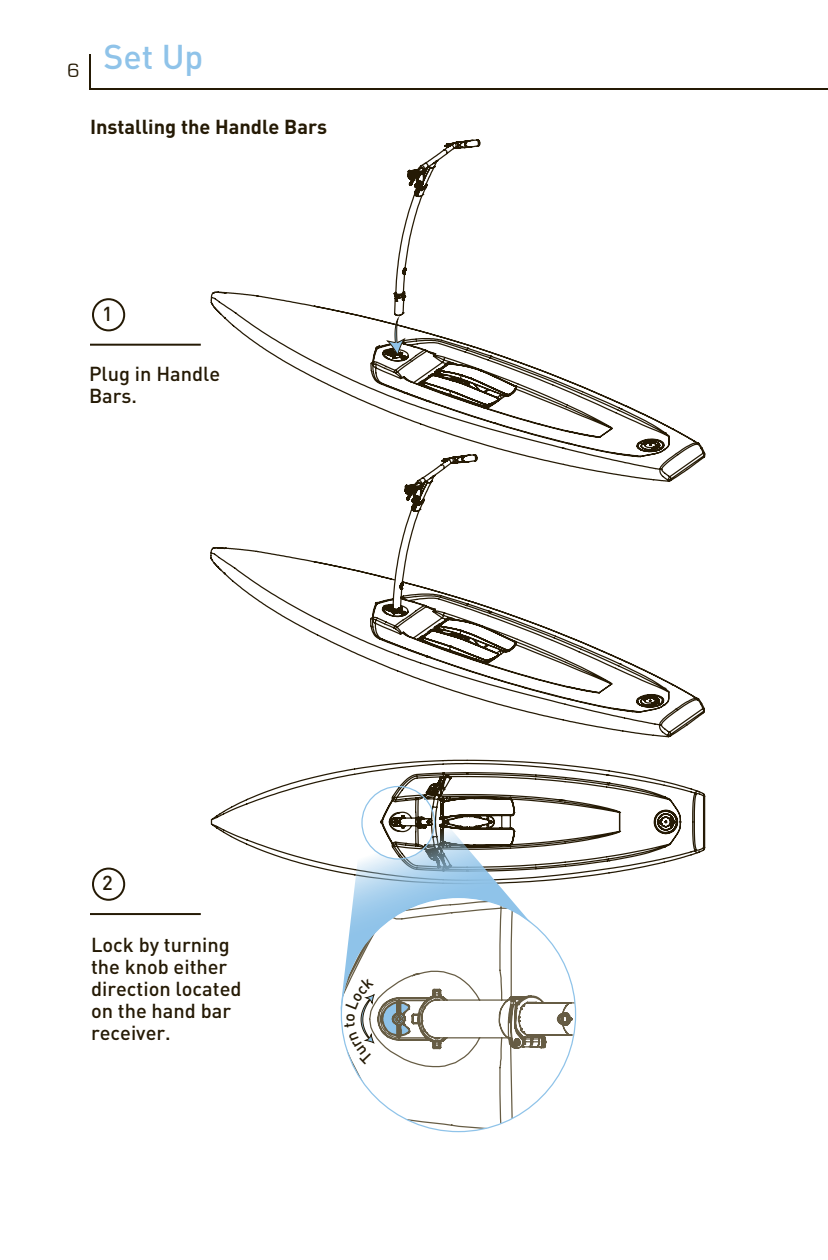
<style>
.page{position:relative;width:828px;height:1260px;background:#fff}
.page>*{position:absolute;margin:0;border:0;box-sizing:border-box;transform-origin:0 0}
.TOC_Reference_Format{font:500 34px "DIN";color:#8fc3e9}
.t1{font:500 20px/22px "DIN";color:#251a05}
.t2{font:700 20px "DIN";color:#251a05}
.t3{font:20px "Eurostile";color:#251a05}
</style>
<div class="page">
<svg style="left:810px;top:88px;width:18px;height:2px"></svg>
<hr style="left:90px;top:88px;width:720px;height:2px;background:#251a05">
<hr style="left:89px;top:54px;width:2px;height:36px;background:#251a05">
<hr style="left:90px;top:344px;width:111px;height:2px;background:#251a05">
<div style="left:92px;top:298px;width:33px;height:33px;border:2px solid #251a05;border-radius:50%"></div>
<hr style="left:90px;top:913px;width:111px;height:2px;background:#251a05">
<div style="left:92px;top:868px;width:33px;height:33px;border:2px solid #251a05;border-radius:50%"></div>
<svg style="left:210px;top:483px;width:495px;height:255px"></svg>
<svg style="left:210px;top:139px;width:496px;height:344px"></svg>
<svg style="left:210px;top:759px;width:496px;height:123px"></svg>
<svg style="left:351px;top:923px;width:225px;height:209px"></svg>
<svg style="left:386px;top:318px;width:20px;height:38px"></svg>
<svg style="left:340px;top:801px;width:192px;height:263px"></svg>
<p class="t3" style="left:67px;top:60px;width:14px">6</p>
<p class="TOC_Reference_Format" style="left:104px;top:35px;width:101px">Set Up</p>
<p class="t2" style="left:90px;top:114px;width:239px">Installing the Handle Bars</p>
<p class="t1" style="left:102px;top:302px;width:12px">1</p>
<p class="t1" style="left:89px;top:362px;width:133px">Plug in Handle<br>Bars.</p>
<p class="t1" style="left:102px;top:871px;width:12px">2</p>
<p class="t1" style="left:91px;top:933px;width:152px">Lock by turning the knob either direction located on the hand bar receiver.</p>
</div>
